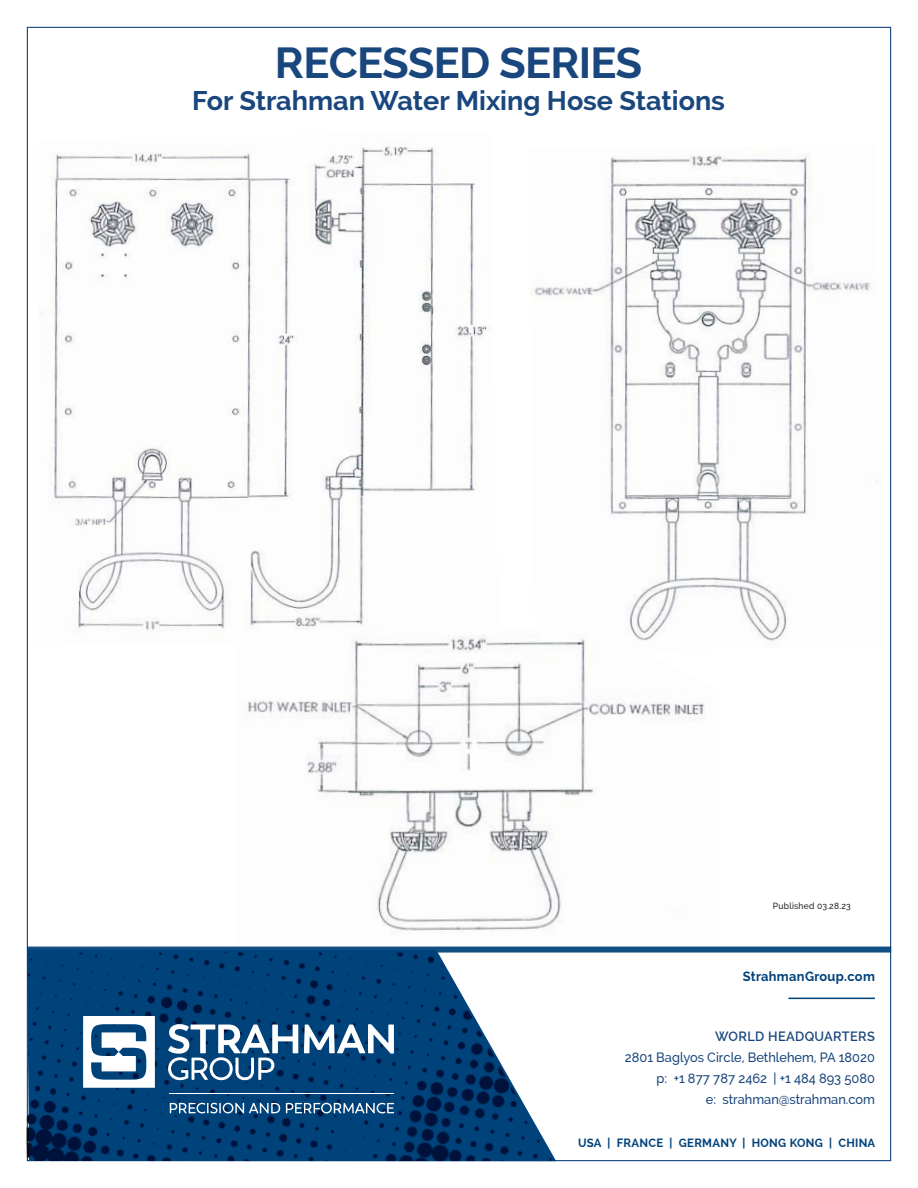
<style>
.page{position:relative;width:918px;height:1188px;background:#fff}
.page>*{position:absolute;margin:0;border:0;box-sizing:border-box;transform-origin:0 0}
.t1{font:700 43.5px "Raleway";letter-spacing:-.02em;color:#19467d}
.t2{font:700 27px "Raleway";color:#19467d}
.t3{font:500 13.5px/21px "Raleway";color:#19467d;text-align:right;scale:.95 1}
.t4{font:700 13.5px "Raleway";letter-spacing:.025em;color:#00427a;scale:.95 1}
.t5{font:600 13.5px "Raleway";letter-spacing:.025em;color:#19467d;scale:.95 1}
.t6{font:700 12px "Raleway";letter-spacing:.025em;color:#00427a;scale:.95 1}
.t7{font:500 9px "Raleway";letter-spacing:.025em;color:#272223;scale:.95 1}
</style>
<div class="page">
<img style="left:27px;top:953px;width:527px;height:208px">
<svg style="left:83px;top:1016px;width:72px;height:72px"></svg>
<svg style="left:304px;top:1024px;width:90px;height:30px"></svg>
<svg style="left:168px;top:1024px;width:130px;height:56px"></svg>
<svg style="left:170px;top:1103px;width:110px;height:10px"></svg>
<svg style="left:286px;top:1103px;width:108px;height:10px"></svg>
<hr style="left:170px;top:1093px;width:224px;height:1px;background:#fff">
<hr style="left:788px;top:998px;width:87px;height:1px;background:#00427a">
<svg style="left:27px;top:947px;width:864px;height:6px;background:#165285"></svg>
<img style="left:49px;top:146px;width:438px;height:485px">
<img style="left:531px;top:154px;width:346px;height:487px">
<img style="left:238px;top:630px;width:483px;height:303px">
<h1 class="t1" style="left:275px;top:37px;width:369px">RECESSED SERIES</h1>
<h2 class="t2" style="left:192px;top:85px;width:534px">For Strahman Water Mixing Hose Stations</h2>
<p class="t7" style="left:773px;top:900px;width:84px">Published 03.28.23</p>
<p class="t4" style="left:743px;top:968px;width:141px">StrahmanGroup.com</p>
<p class="t5" style="left:715px;top:1028px;width:170px">WORLD HEADQUARTERS</p>
<p class="t3" style="left:625px;top:1047px;width:265px">2801 Baglyos Circle, Bethlehem, PA 18020 p: +1 877 787 2462 | +1 484 893 5080<br>e: strahman@strahman.com</p>
<p class="t6" style="left:578px;top:1136px;width:314px">USA | FRANCE | GERMANY | HONG KONG | CHINA</p>
</div>
